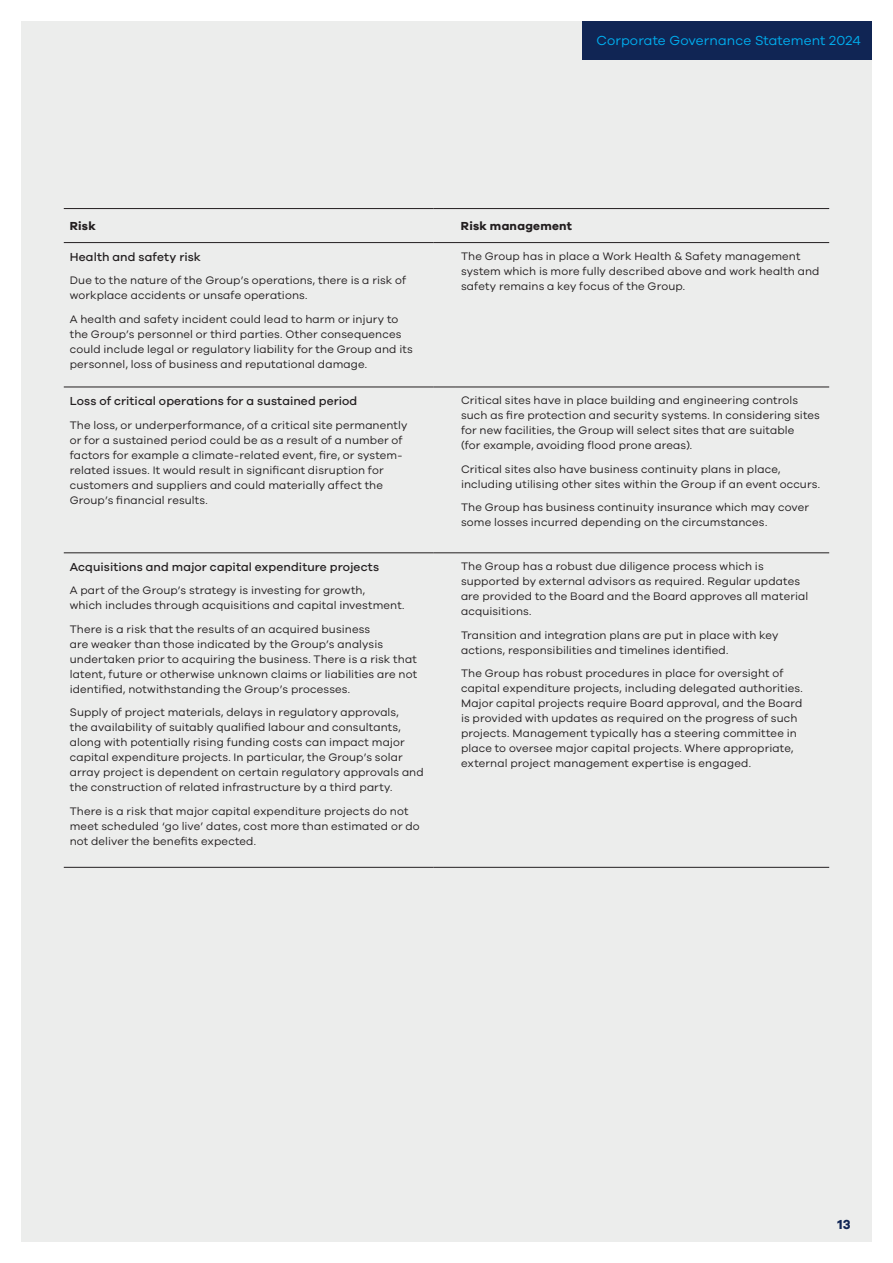
<style>
.page{position:relative;width:893px;height:1263px;background:#fff}
.page>*{position:absolute;margin:0;border:0;box-sizing:border-box;transform-origin:0 0}
.t1{font:13.5px "Galano Grotesque";letter-spacing:.01em;color:#00aeef}
.t2{font:700 13.5px "Galano Grotesque";color:#102554}
.t3{font:500 12px "Galano Grotesque";letter-spacing:.01em;color:#231f20}
.t4{font:700 12px "Galano Grotesque";letter-spacing:.025em;color:#231f20}
.t5{font:11.25px/15px "Galano Grotesque";letter-spacing:.01em;color:#231f20}
</style>
<div class="page">
<div style="left:21px;top:21px;width:851px;height:1221px;background:#ecedec"></div>
<div style="left:582px;top:21px;width:290px;height:39px;background:#102554"></div>
<hr style="left:64px;top:208px;width:370px;height:1px;background:#231f20">
<svg style="left:434px;top:208px;width:21px;height:1px"></svg>
<hr style="left:455px;top:208px;width:374px;height:1px;background:#231f20">
<hr style="left:64px;top:242px;width:370px;height:1px;background:#231f20">
<svg style="left:434px;top:242px;width:21px;height:1px"></svg>
<hr style="left:455px;top:242px;width:374px;height:1px;background:#231f20">
<hr style="left:64px;top:387px;width:370px;height:1px;background:#231f20">
<svg style="left:434px;top:387px;width:21px;height:1px"></svg>
<hr style="left:455px;top:387px;width:374px;height:1px;background:#231f20">
<hr style="left:64px;top:553px;width:370px;height:1px;background:#231f20">
<svg style="left:434px;top:553px;width:21px;height:1px"></svg>
<hr style="left:455px;top:553px;width:374px;height:1px;background:#231f20">
<hr style="left:64px;top:867px;width:370px;height:1px;background:#231f20">
<svg style="left:434px;top:867px;width:21px;height:1px"></svg>
<hr style="left:455px;top:867px;width:374px;height:1px;background:#231f20">
<p class="t1" style="left:596px;top:32px;width:266px">Corporate Governance Statement 2024</p>
<p class="t4" style="left:70px;top:219px;width:27px">Risk</p>
<p class="t4" style="left:461px;top:219px;width:113px">Risk management</p>
<p class="t3" style="left:70px;top:249px;width:133px">Health and safety risk</p>
<p class="t5" style="left:70px;top:272px;width:338px">Due to the nature of the Group’s operations, there is a risk of workplace accidents or unsafe operations.</p>
<p class="t5" style="left:70px;top:311px;width:345px">A health and safety incident could lead to harm or injury to the Group’s personnel or third parties. Other consequences could include legal or regulatory liability for the Group and its personnel, loss of business and reputational damage.</p>
<p class="t5" style="left:461px;top:248px;width:360px">The Group has in place a Work Health &amp; Safety management system which is more fully described above and work health and safety remains a key focus of the Group.</p>
<p class="t3" style="left:70px;top:394px;width:289px">Loss of critical operations for a sustained period</p>
<p class="t5" style="left:70px;top:417px;width:339px">The loss, or underperformance, of a critical site permanently or for a sustained period could be as a result of a number of factors for example a climate-related event, fire, or system&shy;related issues. It would result in significant disruption for customers and suppliers and could materially affect the Group’s financial results.</p>
<p class="t3" style="left:70px;top:560px;width:311px">Acquisitions and major capital expenditure projects</p>
<p class="t5" style="left:70px;top:583px;width:336px">A part of the Group’s strategy is investing for growth,<br>which includes through acquisitions and capital investment.</p>
<p class="t5" style="left:70px;top:621px;width:349px">There is a risk that the results of an acquired business<br>are weaker than those indicated by the Group’s analysis undertaken prior to acquiring the business. There is a risk that latent, future or otherwise unknown claims or liabilities are not identified, notwithstanding the Group’s processes.</p>
<p class="t5" style="left:70px;top:705px;width:355px">Supply of project materials, delays in regulatory approvals,<br>the availability of suitably qualified labour and consultants, along with potentially rising funding costs can impact major capital expenditure projects. In particular, the Group’s solar array project is dependent on certain regulatory approvals and the construction of related infrastructure by a third party.</p>
<p class="t5" style="left:70px;top:803px;width:351px">There is a risk that major capital expenditure projects do not meet scheduled ‘go live’ dates, cost more than estimated or do not deliver the benefits expected.</p>
<p class="t5" style="left:461px;top:393px;width:360px">Critical sites have in place building and engineering controls such as fire protection and security systems. In considering sites for new facilities, the Group will select sites that are suitable<br>(for example, avoiding flood prone areas).</p>
<p class="t5" style="left:461px;top:461px;width:361px">Critical sites also have business continuity plans in place, including utilising other sites within the Group if an event occurs.</p>
<p class="t5" style="left:461px;top:500px;width:349px">The Group has business continuity insurance which may cover some losses incurred depending on the circumstances.</p>
<p class="t5" style="left:461px;top:559px;width:349px">The Group has a robust due diligence process which is supported by external advisors as required. Regular updates are provided to the Board and the Board approves all material acquisitions.</p>
<p class="t5" style="left:461px;top:627px;width:319px">Transition and integration plans are put in place with key actions, responsibilities and timelines identified.</p>
<p class="t5" style="left:461px;top:666px;width:343px">The Group has robust procedures in place for oversight of capital expenditure projects, including delegated authorities.<br>Major capital projects require Board approval, and the Board is provided with updates as required on the progress of such projects. Management typically has a steering committee in place to oversee major capital projects. Where appropriate, external project management expertise is engaged.</p>
<p class="t2" style="left:837px;top:1216px;width:15px">13</p>
</div>
